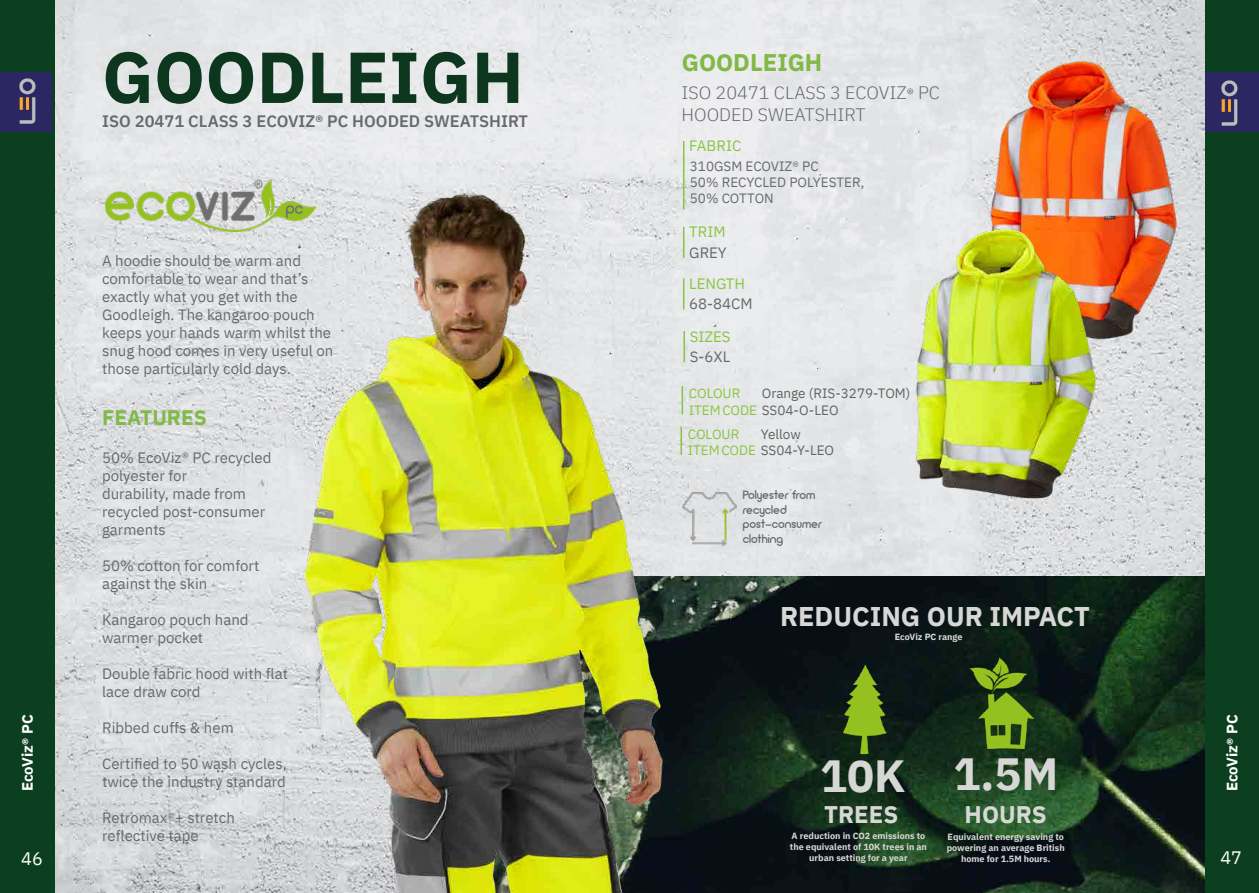
<style>
.page{position:relative;width:1259px;height:893px;background:#fff}
.page>*{position:absolute;margin:0;border:0;box-sizing:border-box;transform-origin:0 0}
.t1{font:700 72px "IBM Plex Sans";color:#0d361e}
.t2{font:700 45px "IBM Plex Sans";color:#d7d8d5}
.t3{font:700 27px "IBM Plex Sans";color:#d7d8d5}
.t4{font:700 24px "IBM Plex Sans";color:#d7d8d5}
.t5{font:700 24px "IBM Plex Sans";color:#81b846}
.t6{font:700 21px "IBM Plex Sans";color:#81ba4a}
.t7{font:300 18px/21.6px "IBM Plex Sans";color:#676a6a}
.t8{font:18px "IBM Plex Sans";color:#fff}
.t9{font:600 16.5px "IBM Plex Sans";color:#676a6a}
.t10{font:15px/18px "IBM Plex Sans";color:#676a6a}
.t11{font:15px "IBM Plex Sans";color:#8ac541}
.t12{font:700 15px "IBM Plex Sans";letter-spacing:-.005em;color:#fff}
.t13{font:13.5px "IBM Plex Sans";color:#616262}
.t14{font:13.5px "IBM Plex Sans";color:#676a6a}
.t15{font:13.5px "IBM Plex Sans";color:#8bc63e}
.t16{font:12px/14.4px "Arciform";letter-spacing:.005em;color:#676a6a}
.t17{font:700 9px/10.8px "IBM Plex Sans";color:#d7d8d5;text-align:center}
.s1{font-weight:400;font-size:15px}
.s2{color:#8bc63e}
.s3{font-family:"Proxima Nova Cond"}
</style>
<div class="page">
<img style="left:55px;top:0;width:1150px;height:893px">
<div style="left:0;top:0;width:55px;height:893px;background:#0c3e20"></div>
<div style="left:0;top:73px;width:52px;height:59px;background:#2a2763"></div>
<img style="left:19px;top:78px;width:17px;height:46px">
<img style="left:670px;top:577px;width:535px;height:316px">
<div style="left:1205px;top:0;width:54px;height:893px;background:#0c3e20"></div>
<div style="left:1205px;top:73px;width:54px;height:59px;background:#2a2763"></div>
<img style="left:1221px;top:80px;width:17px;height:46px">
<img style="left:969px;top:657px;width:64px;height:91px">
<img style="left:843px;top:664px;width:43px;height:90px">
<img style="left:275px;top:157px;width:395px;height:736px">
<img style="left:105px;top:179px;width:211px;height:52px">
<img style="left:682px;top:493px;width:54px;height:53px">
<hr style="left:683px;top:141px;width:1px;height:69px;background:#8ac541">
<hr style="left:683px;top:227px;width:1px;height:31px;background:#8ac541">
<hr style="left:683px;top:278px;width:1px;height:31px;background:#8ac541">
<hr style="left:683px;top:331px;width:2px;height:31px;background:#8ac541">
<img style="left:971px;top:48px;width:219px;height:310px">
<img style="left:909px;top:225px;width:192px;height:274px">
<hr style="left:680px;top:426px;width:2px;height:29px;background:#8ac541">
<hr style="left:681px;top:386px;width:2px;height:29px;background:#8ac541">
<p class="t1" style="left:102px;top:20px;width:423px">GOODLEIGH</p>
<p class="t9" style="left:102px;top:108px;width:427px">ISO 20471 CLASS 3 ECOVIZ® PC HOODED SWEATSHIRT</p>
<p class="t10" style="left:102px;top:250px;width:201px">A hoodie should be warm and</p>
<p class="t10" style="left:102px;top:268px;width:208px">comfortable to wear and that’s</p>
<p class="t10" style="left:102px;top:286px;width:233px">exactly what you get with the<br>Goodleigh. The kangaroo pouch keeps your hands warm whilst the snug hood comes in very useful on those particularly cold days.</p>
<p class="t6" style="left:102px;top:400px;width:106px">FEATURES</p>
<p class="t5" style="left:682px;top:43px;width:142px">GOODLEIGH</p>
<p class="t7" style="left:681px;top:80px;width:260px">ISO 20471 CLASS 3 ECOVIZ<span class="s1">®</span> PC<br>HOODED SWEATSHIRT</p>
<p class="t11" style="left:689px;top:135px;width:54px">FABRIC</p>
<p class="t14" style="left:690px;top:155px;width:130px">310GSM ECOVIZ® PC</p>
<p class="t14" style="left:690px;top:172px;width:176px">50% RECYCLED POLYESTER,</p>
<p class="t14" style="left:690px;top:188px;width:85px">50% COTTON</p>
<p class="t11" style="left:689px;top:221px;width:38px">TRIM</p>
<p class="t10" style="left:689px;top:242px;width:39px">GREY</p>
<p class="t11" style="left:689px;top:272px;width:57px">LENGTH</p>
<p class="t10" style="left:689px;top:294px;width:65px">68-84CM</p>
<p class="t11" style="left:690px;top:325px;width:42px">SIZES</p>
<p class="t10" style="left:690px;top:346px;width:42px">S-6XL</p>
<p class="t13" style="left:762px;top:383px;width:150px">Orange (RIS-3279-TOM)</p>
<p class="t15" style="left:689px;top:383px;width:53px">COLOUR</p>
<p class="t13" style="left:689px;top:399px;width:151px"><span class="s2">ITEM CODE</span> SS04-O-LEO</p>
<p class="t13" style="left:761px;top:424px;width:41px">Yellow</p>
<p class="t15" style="left:688px;top:424px;width:53px">COLOUR</p>
<p class="t13" style="left:688px;top:440px;width:148px"><span class="s2">ITEM CODE</span> SS04-Y-LEO</p>
<p class="t10" style="left:102px;top:448px;width:171px">50% EcoViz® PC recycled polyester for</p>
<p class="t10" style="left:102px;top:484px;width:165px">durability, made from recycled post-consumer garments</p>
<p class="t10" style="left:102px;top:556px;width:159px">50% cotton for comfort against the skin</p>
<p class="t10" style="left:102px;top:610px;width:148px">Kangaroo pouch hand warmer pocket</p>
<p class="t10" style="left:102px;top:664px;width:187px">Double fabric hood with flat lace draw cord</p>
<p class="t10" style="left:102px;top:718px;width:133px">Ribbed cuffs &amp; hem</p>
<p class="t10" style="left:102px;top:754px;width:186px">Certified to 50 wash cycles, twice the industry standard</p>
<p class="t10" style="left:102px;top:808px;width:134px">Retromax<span class="s3">®</span>+ stretch</p>
<p class="t10" style="left:102px;top:826px;width:98px">reflective tape</p>
<p class="t16" style="left:742px;top:488px;width:74px">Polyester from</p>
<p class="t16" style="left:742px;top:502px;width:80px">recycled post-consumer clothing</p>
<p class="t3" style="left:780px;top:594px;width:311px">REDUCING OUR IMPACT</p>
<p class="t17" style="left:894px;top:631px;width:69px">EcoViz PC range</p>
<p class="t12" style="left:16px;top:791px;width:78px;rotate:-90deg">EcoViz® PC</p>
<p class="t12" style="left:1220px;top:791px;width:78px;rotate:-90deg">EcoViz® PC</p>
<p class="t2" style="left:953px;top:738px;width:106px">1.5M</p>
<p class="t4" style="left:964px;top:795px;width:84px">HOURS</p>
<p class="t2" style="left:820px;top:740px;width:87px">10K</p>
<p class="t4" style="left:824px;top:795px;width:76px">TREES</p>
<p class="t17" style="left:790px;top:830px;width:139px;text-align:left">A reduction in CO2 emissions to the equivalent of 10K trees in an</p>
<p class="t17" style="left:946px;top:831px;width:119px">Equivalent energy saving to powering an average British home for 1.5M hours.</p>
<p class="t8" style="left:21px;top:845px;width:23px">46</p>
<p class="t17" style="left:809px;top:851px;width:100px">urban setting for a year</p>
<p class="t8" style="left:1220px;top:844px;width:23px">47</p>
</div>
